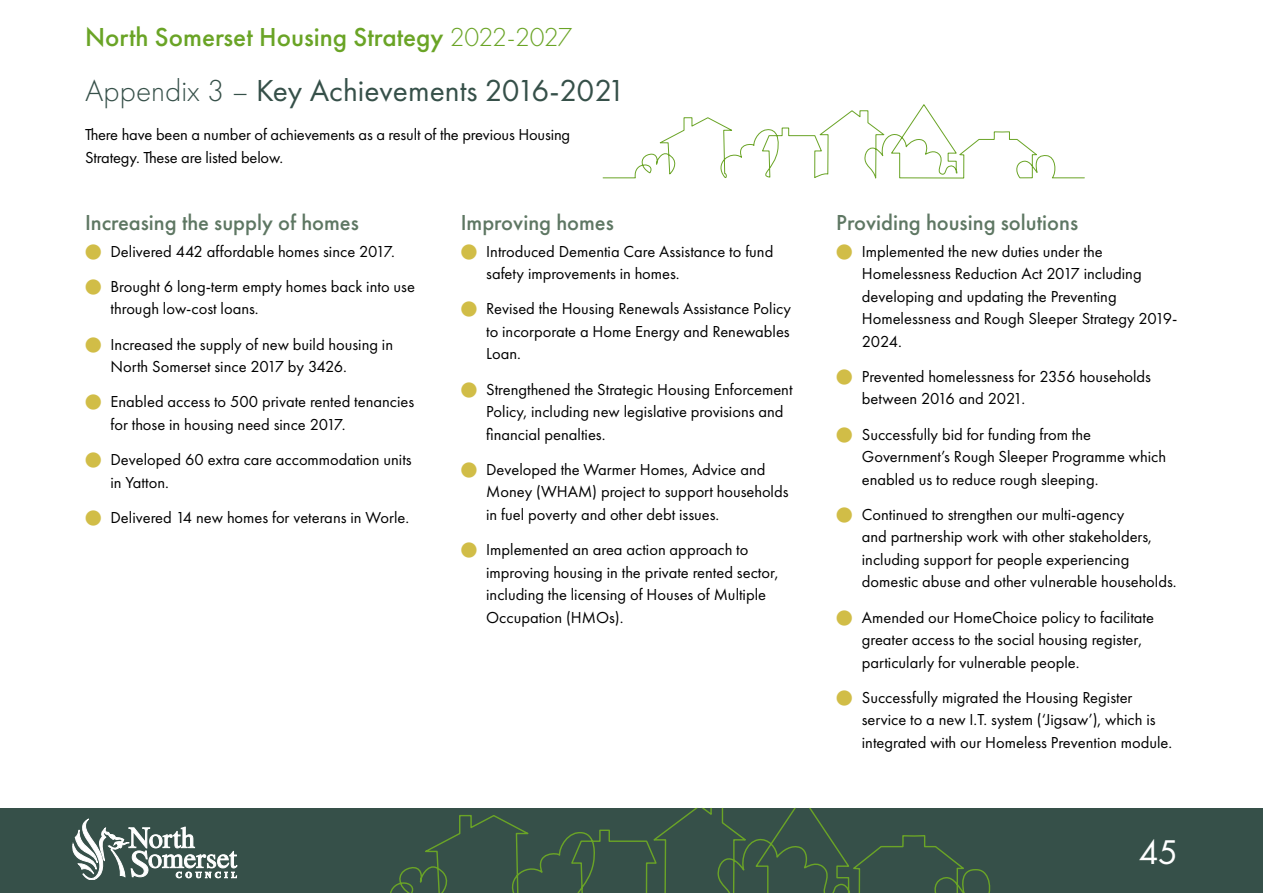
<style>
.page{position:relative;width:1263px;height:893px;background:#fff}
.page>*{position:absolute;margin:0;border:0;box-sizing:border-box;transform-origin:0 0}
.Heading_2__H2{font:31.5px "Futura PT";color:#365049}
.t1{font:31.5px "Futura LT";color:#fff}
.t2{font:500 27px "Futura PT";color:#6aa426}
.Heading_3__H3{font:500 22.5px "Futura PT";color:#5e7763}
.Text__P{font:16.5px/22.5px "Futura PT";color:#000}
.s1{font-weight:300}
</style>
<div class="page">
<svg style="left:602px;top:104px;width:483px;height:75px"></svg>
<div style="left:0;top:808px;width:1263px;height:85px;background:#365049"></div>
<svg style="left:390px;top:808px;width:601px;height:85px"></svg>
<svg style="left:72px;top:819px;width:165px;height:61px"></svg>
<h2 class="t2" style="left:85px;top:21px;width:489px">North Somerset Housing Strategy <span class="s1">2022-2027</span></h2>
<h2 class="Heading_2__H2" style="left:85px;top:71px;width:542px"><span class="s1">Appendix 3 –</span> Key Achievements 2016-2021</h2>
<p class="Text__P" style="left:85px;top:123px;width:487px">There have been a number of achievements as a result of the previous Housing<br>Strategy. These are listed below.</p>
<h3 class="Heading_3__H3" style="left:85px;top:209px;width:275px">Increasing the supply of homes</h3>
<p class="Text__P" style="left:111px;top:240px;width:286px">Delivered 442 affordable homes since 2017.</p>
<p class="Text__P" style="left:111px;top:275px;width:306px">Brought 6 long-term empty homes back into use through low-cost loans.</p>
<p class="Text__P" style="left:111px;top:333px;width:284px">Increased the supply of new build housing in<br>North Somerset since 2017 by 3426.</p>
<p class="Text__P" style="left:111px;top:390px;width:305px">Enabled access to 500 private rented tenancies for those in housing need since 2017.</p>
<p class="Text__P" style="left:111px;top:448px;width:303px">Developed 60 extra care accommodation units in Yatton.</p>
<p class="Text__P" style="left:111px;top:506px;width:300px">Delivered 14 new homes for veterans in Worle.</p>
<h3 class="Heading_3__H3" style="left:461px;top:209px;width:155px">Improving homes</h3>
<p class="Text__P" style="left:486px;top:240px;width:289px">Introduced Dementia Care Assistance to fund safety improvements in homes.</p>
<p class="Text__P" style="left:486px;top:297px;width:306px;text-align:justify">Revised the Housing Renewals Assistance Policy to incorporate a Home Energy and Renewables Loan.</p>
<p class="Text__P" style="left:486px;top:378px;width:308px">Strengthened the Strategic Housing Enforcement<br>Policy, including new legislative provisions and financial penalties.</p>
<p class="Text__P" style="left:486px;top:458px;width:304px">Developed the Warmer Homes, Advice and<br>Money (WHAM) project to support households in fuel poverty and other debt issues.</p>
<p class="Text__P" style="left:486px;top:538px;width:294px">Implemented an area action approach to improving housing in the private rented sector, including the licensing of Houses of Multiple Occupation (HMOs).</p>
<h3 class="Heading_3__H3" style="left:836px;top:209px;width:243px">Providing housing solutions</h3>
<p class="Text__P" style="left:862px;top:240px;width:317px">Implemented the new duties under the Homelessness Reduction Act 2017 including developing and updating the Preventing Homelessness and Rough Sleeper Strategy 2019- 2024.</p>
<p class="Text__P" style="left:862px;top:365px;width:291px">Prevented homelessness for 2356 households between 2016 and 2021.</p>
<p class="Text__P" style="left:862px;top:423px;width:306px">Successfully bid for funding from the<br>Government’s Rough Sleeper Programme which enabled us to reduce rough sleeping.</p>
<p class="Text__P" style="left:862px;top:503px;width:316px">Continued to strengthen our multi-agency<br>and partnership work with other stakeholders, including support for people experiencing domestic abuse and other vulnerable households.</p>
<p class="Text__P" style="left:862px;top:606px;width:294px">Amended our HomeChoice policy to facilitate greater access to the social housing register, particularly for vulnerable people.</p>
<p class="Text__P" style="left:862px;top:686px;width:312px">Successfully migrated the Housing Register service to a new I.T. system (‘Jigsaw’), which is integrated with our Homeless Prevention module.</p>
<h1 class="t1" style="left:1139px;top:832px;width:40px">45</h1>
</div>
